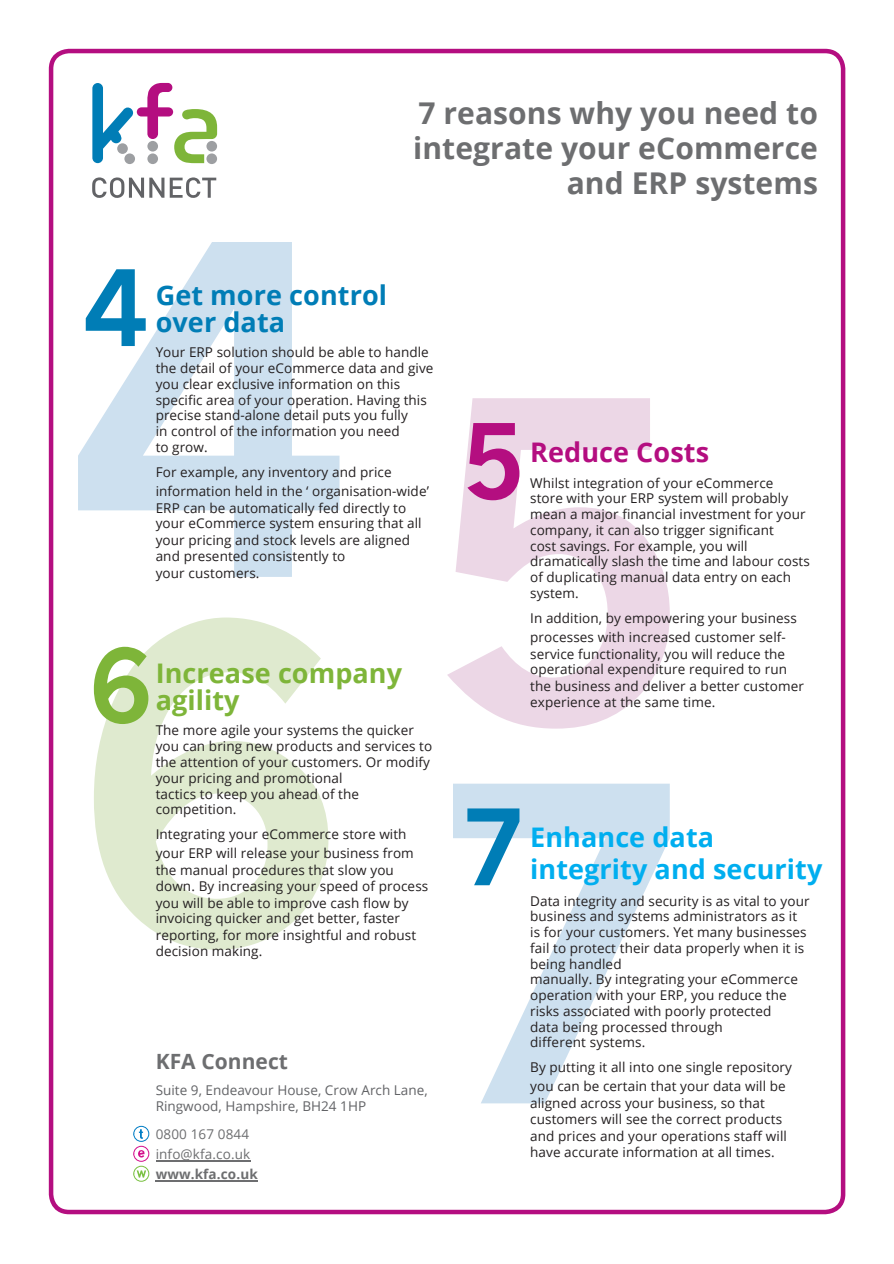
<style>
.page{position:relative;width:894px;height:1264px;background:#fff}
.page>*{position:absolute;margin:0;border:0;box-sizing:border-box;transform-origin:0 0}
.t1{font:700 30px/34.8px "Open Sans";letter-spacing:.005em;color:#6d6e70;text-align:right}
.t2{font:700 27px/31.5px "Open Sans";letter-spacing:.005em;color:#00aeef}
.t3{font:700 27px/27px "Open Sans";letter-spacing:.005em;color:#007db6}
.t4{font:700 27px/27px "Open Sans";letter-spacing:.005em;color:#7eb539}
.t5{font:700 27px "Open Sans";letter-spacing:.005em;color:#b40e80}
.t6{font:700 21px "Open Sans";letter-spacing:.005em;color:#6d6e70}
.t7{font:13.5px/15.8px "Open Sans";letter-spacing:.005em;color:#231f20}
.t8{font:13.5px/15.8px "Open Sans";letter-spacing:.005em;color:#626366}
.t9{font:13.5px "Open Sans";letter-spacing:.01em;color:#6d6e70}
.t10{font:700 13.5px "Open Sans";letter-spacing:.01em;color:#6d6e70}
</style>
<div class="page">
<div style="left:49px;top:49px;width:796px;height:1165px;border:5px solid #b40e80;border-radius:18px"></div>
<svg style="left:453px;top:783px;width:216px;height:320px"></svg>
<svg style="left:94px;top:617px;width:234px;height:332px;fill:#dfeacf"></svg>
<svg style="left:94px;top:646px;width:54px;height:78px"></svg>
<svg style="left:447px;top:398px;width:222px;height:330px;fill:#f0dfeb"></svg>
<svg style="left:78px;top:242px;width:261px;height:335px;fill:#cde0ef"></svg>
<svg style="left:86px;top:269px;width:60px;height:77px"></svg>
<svg style="left:92px;top:83px;width:125px;height:80px"></svg>
<div style="left:117px;top:143px;width:11px;height:11px;background:#9d9fa2;border-radius:50%"></div>
<div style="left:124px;top:153px;width:11px;height:11px;background:#9d9fa2;border-radius:50%"></div>
<svg style="left:92px;top:177px;width:72px;height:21px"></svg>
<svg style="left:170px;top:177px;width:46px;height:21px"></svg>
<svg style="left:467px;top:423px;width:52px;height:77px;background:#ce6db0"></svg>
<svg style="left:467px;top:808px;width:52px;height:77px"></svg>
<div style="left:133px;top:1125px;width:16px;height:16px;border:1px solid #007dc5;border-radius:50%"></div>
<svg style="left:139px;top:1129px;width:4px;height:9px"></svg>
<div style="left:133px;top:1165px;width:16px;height:16px;border:1px solid #7ac142;border-radius:50%"></div>
<svg style="left:137px;top:1170px;width:9px;height:7px"></svg>
<div style="left:133px;top:1145px;width:16px;height:16px;border:1px solid #d40f8c;border-radius:50%"></div>
<svg style="left:138px;top:1150px;width:6px;height:7px"></svg>
<hr style="left:156px;top:1160px;width:94px;height:1px;background:#6d6e70">
<hr style="left:156px;top:1180px;width:102px;height:1px;background:#6d6e70">
<p class="t1" style="left:413px;top:95px;width:406px">7 reasons why you need to integrate your eCommerce and ERP systems</p>
<h1 class="t3" style="left:156px;top:281px;width:233px">Get more control over data</h1>
<p class="t7" style="left:156px;top:344px;width:279px">Your ERP solution should be able to handle the detail of your eCommerce data and give you clear exclusive information on this specific area of your operation. Having this precise stand-alone detail puts you fully</p>
<p class="t7" style="left:156px;top:423px;width:245px">in control of the information you need</p>
<p class="t7" style="left:156px;top:439px;width:53px">to grow.</p>
<p class="t7" style="left:156px;top:463px;width:237px">For example, any inventory and price</p>
<p class="t7" style="left:156px;top:482px;width:275px">information held in the ‘ organisation-wide’</p>
<p class="t7" style="left:156px;top:499px;width:252px">ERP can be automatically fed directly to</p>
<p class="t7" style="left:156px;top:515px;width:267px">your eCommerce system ensuring that all</p>
<p class="t7" style="left:156px;top:532px;width:256px">your pricing and stock levels are aligned</p>
<h3 class="t7" style="left:156px;top:548px;width:191px">and presented consistently to</h3>
<p class="t7" style="left:156px;top:565px;width:105px">your customers.</p>
<h2 class="t4" style="left:156px;top:659px;width:248px">Increase company agility</h2>
<p class="t7" style="left:156px;top:722px;width:278px">The more agile your systems the quicker you can bring new products and services to the attention of your customers. Or modify your pricing and promotional</p>
<p class="t7" style="left:156px;top:785px;width:205px">tactics to keep you ahead of the competition.</p>
<p class="t7" style="left:156px;top:826px;width:252px">Integrating your eCommerce store with</p>
<p class="t7" style="left:156px;top:845px;width:259px">your ERP will release your business from</p>
<p class="t7" style="left:156px;top:862px;width:240px">the manual procedures that slow you</p>
<p class="t7" style="left:156px;top:877px;width:274px">down. By increasing your speed of process</p>
<p class="t7" style="left:156px;top:894px;width:254px">you will be able to improve cash flow by</p>
<h2 class="t7" style="left:156px;top:910px;width:246px">invoicing quicker and get better, faster</h2>
<p class="t7" style="left:156px;top:927px;width:262px">reporting, for more insightful and robust</p>
<p class="t7" style="left:156px;top:943px;width:108px">decision making.</p>
<p class="t6" style="left:156px;top:1046px;width:134px">KFA Connect</p>
<p class="t8" style="left:156px;top:1081px;width:273px">Suite 9, Endeavour House, Crow Arch Lane,<br>Ringwood, Hampshire, BH24 1HP</p>
<p class="t9" style="left:156px;top:1124px;width:95px">0800 167 0844</p>
<p class="t9" style="left:156px;top:1144px;width:96px">info@kfa.co.uk</p>
<p class="t10" style="left:156px;top:1164px;width:103px">www.kfa.co.uk</p>
<p class="t5" style="left:530px;top:433px;width:180px">Reduce Costs</p>
<p class="t7" style="left:530px;top:474px;width:245px">Whilst integration of your eCommerce</p>
<p class="t7" style="left:530px;top:490px;width:277px">store with your ERP system will probably mean a major financial investment for your company, it can also trigger significant</p>
<p class="t7" style="left:530px;top:537px;width:281px">cost savings. For example, you will dramatically slash the time and labour costs of duplicating manual data entry on each system.</p>
<h2 class="t7" style="left:530px;top:609px;width:268px">In addition, by empowering your business</h2>
<p class="t7" style="left:530px;top:628px;width:257px">processes with increased customer self-</p>
<p class="t7" style="left:530px;top:645px;width:256px">service functionality, you will reduce the</p>
<p class="t7" style="left:530px;top:661px;width:258px">operational expenditure required to run</p>
<p class="t7" style="left:530px;top:678px;width:275px">the business and deliver a better customer</p>
<p class="t7" style="left:530px;top:694px;width:187px">experience at the same time.</p>
<p class="t2" style="left:530px;top:821px;width:293px">Enhance data integrity and security</p>
<p class="t7" style="left:530px;top:892px;width:281px">Data integrity and security is as vital to your business and systems administrators as it is for your customers. Yet many businesses fail to protect their data properly when it is being handled</p>
<p class="t7" style="left:530px;top:971px;width:269px">manually. By integrating your eCommerce operation with your ERP, you reduce the risks associated with poorly protected</p>
<h4 class="t7" style="left:530px;top:1018px;width:194px">data being processed through</h4>
<h2 class="t7" style="left:530px;top:1034px;width:117px">different systems.</h2>
<p class="t7" style="left:530px;top:1059px;width:263px">By putting it all into one single repository</p>
<p class="t7" style="left:530px;top:1078px;width:257px">you can be certain that your data will be</p>
<p class="t7" style="left:530px;top:1095px;width:236px">aligned across your business, so that</p>
<p class="t7" style="left:530px;top:1110px;width:253px">customers will see the correct products</p>
<p class="t7" style="left:530px;top:1127px;width:258px">and prices and your operations staff will</p>
<p class="t7" style="left:530px;top:1143px;width:246px">have accurate information at all times.</p>
</div>
